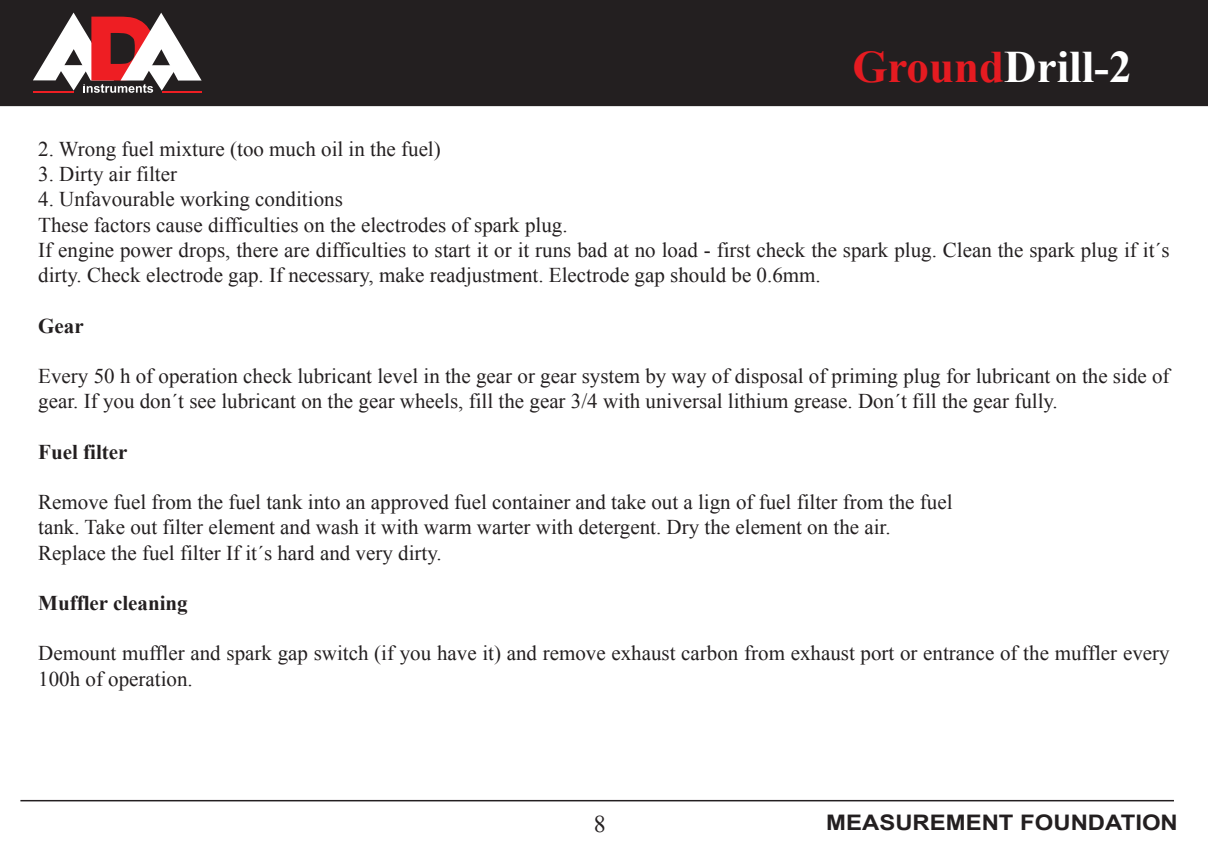
<style>
.page{position:relative;width:1208px;height:851px;background:#fff}
.page>*{position:absolute;margin:0;border:0;box-sizing:border-box;transform-origin:0 0}
.t1{font:700 45px "Times New Roman";color:#fff}
.t2{font:700 21.3px "Arial";color:#231f20;scale:1.12 1}
.t3{font:21px/25.2px "Times New Roman";color:#231f20}
.t4{font:700 21px "Times New Roman";color:#231f20}
.s1{color:#e51b21}
</style>
<div class="page">
<div style="left:0;top:0;width:1207px;height:106px;background:#231f20"></div>
<svg style="left:33px;top:13px;width:169px;height:80px"></svg>
<hr style="left:33px;top:91px;width:41px;height:1px;background:#ee1e23">
<hr style="left:162px;top:91px;width:40px;height:2px;background:#ee1e23">
<hr style="left:20px;top:799px;width:1154px;height:2px;background:#231f20">
<svg style="left:1207px;top:0;width:1px;height:106px"></svg>
<h1 class="t1" style="left:852px;top:35px;width:281px"><span class="s1">Ground</span>Drill-2</h1>
<p class="t3" style="left:38px;top:136px;width:404px">2. Wrong fuel mixture (too much oil in the fuel)</p>
<p class="t3" style="left:38px;top:161px;width:140px">3. Dirty air filter</p>
<p class="t3" style="left:38px;top:186px;width:306px">4. Unfavourable working conditions</p>
<p class="t3" style="left:38px;top:212px;width:531px">These factors cause difficulties on the electrodes of spark plug.</p>
<p class="t3" style="left:38px;top:237px;width:1132px">If engine power drops, there are difficulties to start it or it runs bad at no load - first check the spark plug. Clean the spark plug if it´s dirty. Check electrode gap. If necessary, make readjustment. Electrode gap should be 0.6mm.</p>
<p class="t4" style="left:38px;top:311px;width:47px">Gear</p>
<p class="t3" style="left:38px;top:363px;width:1132px">Every 50 h of operation check lubricant level in the gear or gear system by way of disposal of priming plug for lubricant on the side of gear. If you don´t see lubricant on the gear wheels, fill the gear 3/4 with universal lithium grease. Don´t fill the gear fully.</p>
<p class="t4" style="left:38px;top:437px;width:91px">Fuel filter</p>
<p class="t3" style="left:38px;top:489px;width:915px">Remove fuel from the fuel tank into an approved fuel container and take out a lign of fuel filter from the fuel</p>
<p class="t3" style="left:38px;top:514px;width:854px">tank. Take out filter element and wash it with warm warter with detergent. Dry the element on the air.</p>
<p class="t3" style="left:38px;top:539px;width:405px">Replace the fuel filter If it´s hard and very dirty.</p>
<p class="t4" style="left:38px;top:588px;width:151px">Muffler cleaning</p>
<p class="t3" style="left:38px;top:640px;width:1132px">Demount muffler and spark gap switch (if you have it) and remove exhaust carbon from exhaust port or entrance of the muffler every<br>100h of operation.</p>
<p class="t2" style="left:826px;top:808px;width:315px">MEASUREMENT FOUNDATION</p>
</div>
